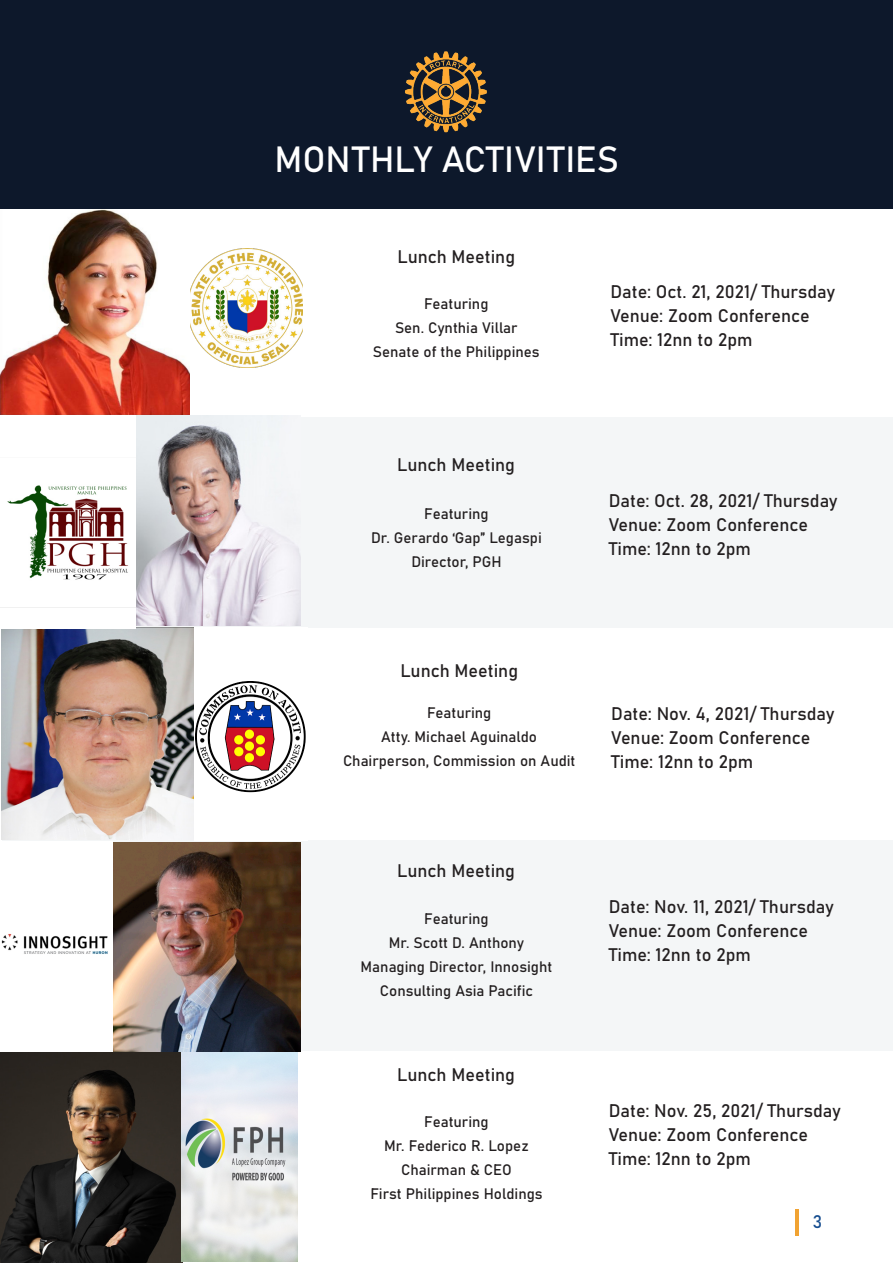
<style>
.page{position:relative;width:893px;height:1263px;background:#fff}
.page>*{position:absolute;margin:0;border:0;box-sizing:border-box;transform-origin:0 0}
.t1{font:36px "Bahnschrift";color:#fff}
.t2{font:18px "Bahnschrift";color:#231f20}
.t3{font:18px "Bahnschrift";color:#164d8f}
.t4{font:15px "Bahnschrift";color:#231f20}
</style>
<div class="page">
<hr style="left:795px;top:1209px;width:3px;height:26px;background:#f1a332">
<div style="left:2px;top:840px;width:891px;height:211px;background:#f4f6f7"></div>
<div style="left:0;top:417px;width:893px;height:211px;background:#f4f6f7"></div>
<img style="left:2px;top:627px;width:192px;height:213px">
<div style="left:194px;top:627px;width:114px;height:214px;background:#fff"></div>
<img style="left:195px;top:682px;width:110px;height:111px">
<img style="left:0;top:208px;width:189px;height:207px">
<img style="left:190px;top:249px;width:113px;height:118px">
<img style="left:135px;top:416px;width:165px;height:210px">
<div style="left:0;top:415px;width:135px;height:214px;background:#fff"></div>
<img style="left:0;top:485px;width:135px;height:123px">
<img style="left:113px;top:842px;width:187px;height:209px">
<div style="left:0;top:841px;width:113px;height:210px;background:#fff"></div>
<img style="left:1px;top:934px;width:107px;height:20px">
<img style="left:0;top:1053px;width:183px;height:210px">
<svg style="left:182px;top:1053px;width:115px;height:209px"></svg>
<div style="left:0;top:0;width:893px;height:208px;background:#0d182b"></div>
<img style="left:405px;top:51px;width:82px;height:82px">
<p class="t1" style="left:275px;top:132px;width:346px">MONTHLY ACTIVITIES</p>
<p class="t2" style="left:397px;top:243px;width:119px">Lunch Meeting</p>
<p class="t4" style="left:424px;top:292px;width:66px">Featuring</p>
<p class="t4" style="left:395px;top:316px;width:124px">Sen. Cynthia Villar</p>
<p class="t4" style="left:373px;top:340px;width:168px">Senate of the Philippines</p>
<p class="t2" style="left:610px;top:278px;width:226px">Date: Oct. 21, 2021/ Thursday</p>
<p class="t2" style="left:610px;top:302px;width:201px">Venue: Zoom Conference</p>
<p class="t2" style="left:610px;top:326px;width:144px">Time: 12nn to 2pm</p>
<p class="t2" style="left:397px;top:451px;width:119px">Lunch Meeting</p>
<p class="t4" style="left:424px;top:502px;width:66px">Featuring</p>
<p class="t4" style="left:371px;top:526px;width:172px">Dr. Gerardo ‘Gap” Legaspi</p>
<p class="t4" style="left:411px;top:550px;width:92px">Director, PGH</p>
<p class="t2" style="left:609px;top:487px;width:230px">Date: Oct. 28, 2021/ Thursday</p>
<p class="t2" style="left:609px;top:511px;width:201px">Venue: Zoom Conference</p>
<p class="t2" style="left:609px;top:535px;width:144px">Time: 12nn to 2pm</p>
<p class="t2" style="left:400px;top:657px;width:119px">Lunch Meeting</p>
<p class="t4" style="left:427px;top:701px;width:66px">Featuring</p>
<p class="t4" style="left:381px;top:725px;width:157px">Atty. Michael Aguinaldo</p>
<p class="t4" style="left:343px;top:749px;width:234px">Chairperson, Commission on Audit</p>
<p class="t2" style="left:611px;top:700px;width:225px">Date: Nov. 4, 2021/ Thursday</p>
<p class="t2" style="left:611px;top:724px;width:201px">Venue: Zoom Conference</p>
<p class="t2" style="left:611px;top:748px;width:144px">Time: 12nn to 2pm</p>
<p class="t2" style="left:397px;top:857px;width:119px">Lunch Meeting</p>
<p class="t4" style="left:424px;top:907px;width:66px">Featuring</p>
<p class="t4" style="left:389px;top:931px;width:137px">Mr. Scott D. Anthony</p>
<p class="t4" style="left:361px;top:955px;width:193px">Managing Director, Innosight</p>
<p class="t4" style="left:380px;top:979px;width:155px">Consulting Asia Pacific</p>
<p class="t2" style="left:397px;top:1061px;width:119px">Lunch Meeting</p>
<p class="t4" style="left:424px;top:1111px;width:66px">Featuring</p>
<p class="t4" style="left:384px;top:1135px;width:146px">Mr. Federico R. Lopez</p>
<p class="t4" style="left:401px;top:1159px;width:112px">Chairman &amp; CEO</p>
<p class="t4" style="left:370px;top:1183px;width:174px">First Philippines Holdings</p>
<p class="t2" style="left:609px;top:893px;width:226px">Date: Nov. 11, 2021/ Thursday</p>
<p class="t2" style="left:609px;top:917px;width:201px">Venue: Zoom Conference</p>
<p class="t2" style="left:609px;top:941px;width:144px">Time: 12nn to 2pm</p>
<p class="t2" style="left:609px;top:1097px;width:234px">Date: Nov. 25, 2021/ Thursday</p>
<p class="t2" style="left:609px;top:1121px;width:201px">Venue: Zoom Conference</p>
<p class="t2" style="left:609px;top:1145px;width:144px">Time: 12nn to 2pm</p>
<p class="t3" style="left:813px;top:1208px;width:11px">3</p>
</div>
